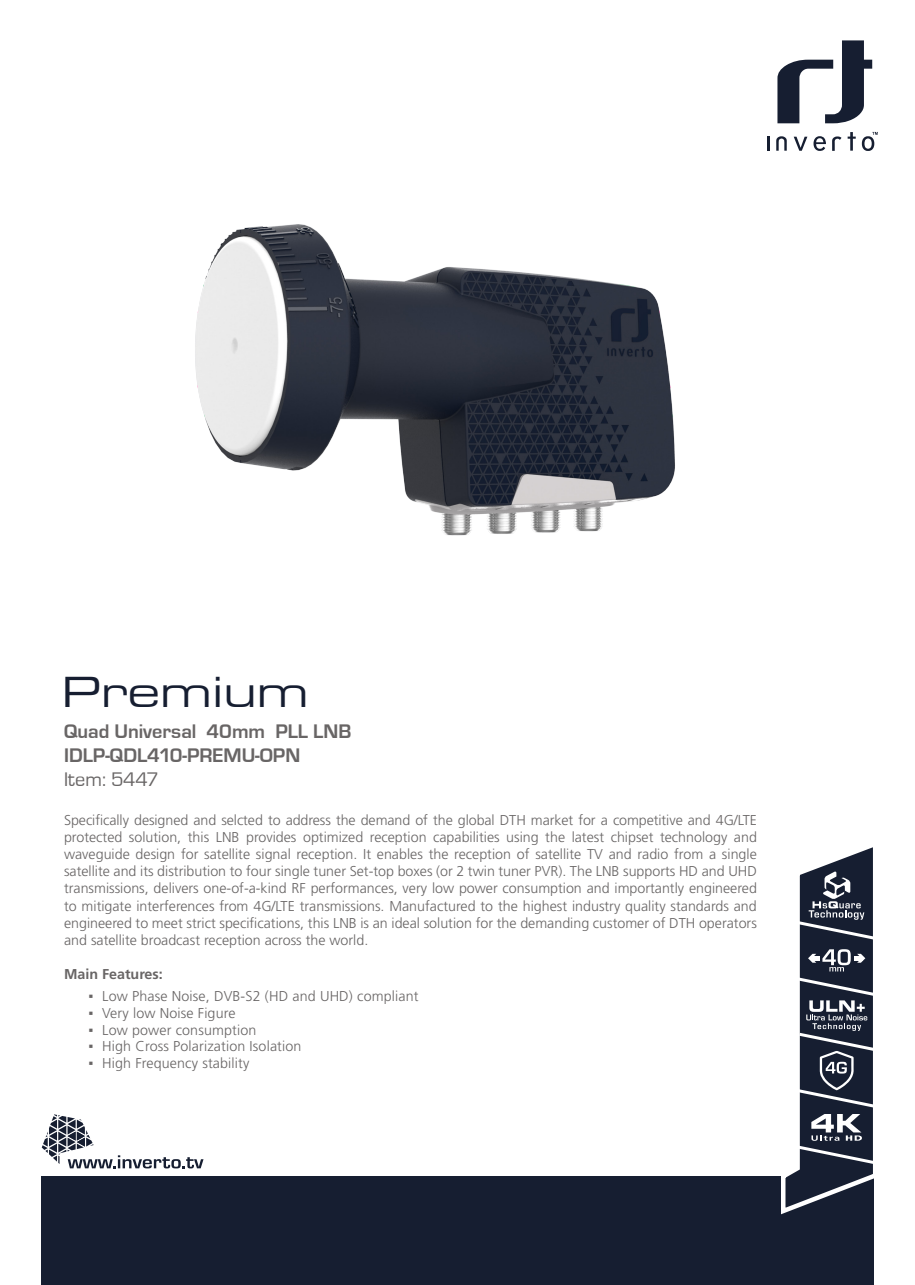
<style>
.page{position:relative;width:915px;height:1285px;background:#fff}
.page>*{position:absolute;margin:0;border:0;box-sizing:border-box;transform-origin:0 0}
.t1{font:42px "Eurostile Extended Two";color:#161e31}
.t2{font:700 20.25px/24.3px "Eurostile T";color:#686565}
.t3{font:20.25px "Eurostile T";letter-spacing:-.005em;color:#686565}
.t4{font:300 14.25px/17.1px "Frutiger";color:#686565;text-align:right}
.t5{font:700 14.25px "Frutiger";color:#686565}
.t6{font:14.25px "Arial";color:#686565}
</style>
<div class="page">
<div style="left:41px;top:1175px;width:832px;height:108px;background:#161e31"></div>
<svg style="left:777px;top:40px;width:94px;height:83px"></svg>
<svg style="left:847px;top:132px;width:8px;height:19px"></svg>
<hr style="left:766px;top:137px;width:3px;height:14px;background:#161e31">
<svg style="left:794px;top:137px;width:13px;height:14px"></svg>
<svg style="left:813px;top:136px;width:12px;height:15px"></svg>
<svg style="left:861px;top:132px;width:16px;height:19px"></svg>
<svg style="left:832px;top:136px;width:9px;height:15px"></svg>
<svg style="left:776px;top:136px;width:10px;height:15px"></svg>
<svg style="left:42px;top:1114px;width:161px;height:54px"></svg>
<svg style="left:776px;top:847px;width:98px;height:370px"></svg>
<img style="left:195px;top:224px;width:480px;height:312px">
<h1 class="t1" style="left:61px;top:663px;width:248px">Premium</h1>
<h2 class="t2" style="left:275px;top:719px;width:77px">PLL LNB</h2>
<h2 class="t2" style="left:64px;top:719px;width:238px">Quad Universal<br>IDLP-QDL410-PREMU-OPN</h2>
<h2 class="t3" style="left:64px;top:768px;width:96px">Item: 5447</h2>
<p class="t4" style="left:64px;top:811px;width:694px">Specifically designed and selcted to address the demand of the global DTH market for a competitive and G4 /LTE and</p>
<h2 class="t2" style="left:206px;top:719px;width:60px">40mm</h2>
<p class="t4" style="left:64px;top:828px;width:694px;text-align:left">protected<br>waveguide design for satellite signal reception. It enables the reception of satellite TV and radio from a single satellite and its distribution to four single tuner Set-top boxes (or 2 twin tuner PVR .) The LNB supports HD and UHD transmissions, delivers one-of -a- kind RF performances, very low power consumption and importantly engineered to mitigate interferences from G4 /LTE transmissions. Manufactured to the highest industry quality standards and engineered to meet strict specifications, this LNB is an ideal solution for the demanding customer of DTH operators and satellite broadcast reception across the world.</p>
<p class="t5" style="left:64px;top:965px;width:100px">Main Features:</p>
<p class="t4" style="left:102px;top:987px;width:318px">Low Phase Noise, DVB 2S- (HD and UHD) compliant</p>
<p class="t4" style="left:129px;top:828px;width:54px">solution,</p>
<p class="t4" style="left:188px;top:828px;width:23px">this</p>
<p class="t4" style="left:246px;top:828px;width:52px">provides</p>
<p class="t4" style="left:303px;top:828px;width:62px">optimized</p>
<p class="t4" style="left:433px;top:828px;width:68px">capabilities</p>
<p class="t4" style="left:545px;top:828px;width:21px">the</p>
<p class="t4" style="left:571px;top:828px;width:34px">latest</p>
<p class="t4" style="left:610px;top:828px;width:44px">chipset</p>
<p class="t4" style="left:659px;top:828px;width:69px">technology</p>
<p class="t4" style="left:370px;top:828px;width:58px">reception</p>
<p class="t4" style="left:506px;top:828px;width:34px">using</p>
<p class="t4" style="left:216px;top:828px;width:25px">LNB</p>
<p class="t6" style="left:89px;top:986px;width:7px">▪</p>
<p class="t6" style="left:89px;top:1002px;width:7px">▪</p>
<p class="t4" style="left:102px;top:1004px;width:135px">Very low Noise Figure</p>
<p class="t6" style="left:89px;top:1019px;width:7px">▪</p>
<p class="t4" style="left:102px;top:1020px;width:156px">Low power consumption</p>
<p class="t6" style="left:89px;top:1035px;width:7px">▪</p>
<p class="t4" style="left:102px;top:1037px;width:201px">High Cross Polarization Isolation</p>
<p class="t6" style="left:89px;top:1052px;width:7px">▪</p>
<p class="t4" style="left:102px;top:1053px;width:149px">High Frequency stability</p>
</div>
